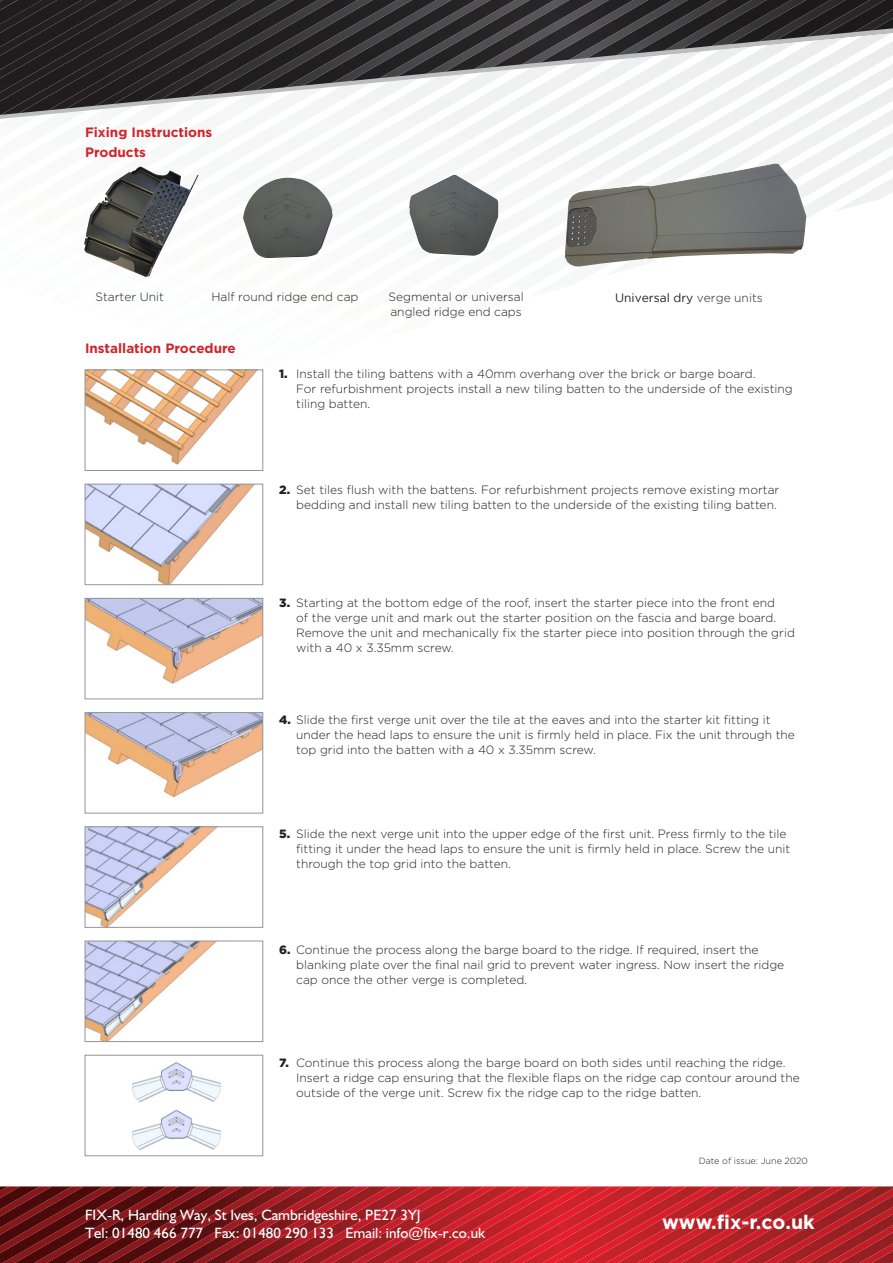
<style>
.page{position:relative;width:893px;height:1263px;background:#fff}
.page>*{position:absolute;margin:0;border:0;box-sizing:border-box;transform-origin:0 0}
.t1{font:700 19.5px "Gotham";color:#fff}
.t2{font:15px/18px "Humanist 521 BT";color:#fff}
.t3{font:700 13.5px "Gotham";color:#d1232a}
.t4{font:300 12px/15px "Gotham";color:#231f20}
.t5{font:12px "Gotham";color:#231f20}
.t6{font:300 9px "Gotham";color:#231f20}
.s1{font-weight:300}
.s2{font-weight:900}
.s3{font-style:inherit}
</style>
<div class="page">
<img style="left:0;top:1186px;width:893px;height:77px">
<img style="left:734px;top:0;width:35px;height:27px">
<img style="left:695px;top:0;width:39px;height:27px">
<img style="left:769px;top:0;width:47px;height:27px">
<img style="left:655px;top:0;width:40px;height:27px">
<img style="left:816px;top:0;width:77px;height:27px">
<img style="left:616px;top:0;width:39px;height:27px">
<img style="left:863px;top:10px;width:30px;height:17px">
<img style="left:576px;top:0;width:40px;height:27px">
<img style="left:537px;top:0;width:39px;height:27px">
<img style="left:498px;top:0;width:39px;height:27px">
<img style="left:458px;top:0;width:40px;height:27px">
<img style="left:419px;top:0;width:39px;height:27px">
<img style="left:380px;top:0;width:39px;height:27px">
<img style="left:340px;top:0;width:40px;height:27px">
<svg style="left:283px;top:120px;width:610px;height:92px"></svg>
<img style="left:301px;top:0;width:39px;height:27px">
<img style="left:261px;top:0;width:40px;height:27px">
<img style="left:222px;top:0;width:39px;height:27px">
<img style="left:182px;top:0;width:40px;height:27px">
<img style="left:143px;top:0;width:39px;height:27px">
<img style="left:104px;top:0;width:39px;height:27px">
<img style="left:64px;top:0;width:40px;height:27px">
<img style="left:0;top:0;width:64px;height:27px">
<img style="left:0;top:0;width:25px;height:9px">
<svg style="left:0;top:27px;width:893px;height:93px"></svg>
<img style="left:84px;top:166px;width:115px;height:111px">
<img style="left:243px;top:178px;width:90px;height:80px">
<img style="left:409px;top:175px;width:89px;height:81px">
<img style="left:565px;top:163px;width:241px;height:104px">
<img style="left:87px;top:371px;width:170px;height:94px">
<div style="left:85px;top:369px;width:178px;height:102px;border:1px solid #939598"></div>
<img style="left:87px;top:486px;width:167px;height:97px">
<div style="left:85px;top:484px;width:178px;height:101px;border:1px solid #939598"></div>
<img style="left:87px;top:600px;width:174px;height:84px">
<div style="left:85px;top:598px;width:178px;height:101px;border:1px solid #939598"></div>
<img style="left:87px;top:714px;width:174px;height:84px">
<div style="left:85px;top:712px;width:178px;height:101px;border:1px solid #939598"></div>
<img style="left:87px;top:828px;width:130px;height:98px">
<div style="left:85px;top:826px;width:178px;height:102px;border:1px solid #939598"></div>
<img style="left:87px;top:943px;width:128px;height:97px">
<div style="left:85px;top:941px;width:178px;height:101px;border:1px solid #939598"></div>
<img style="left:132px;top:1062px;width:89px;height:88px">
<div style="left:85px;top:1055px;width:178px;height:101px;border:1px solid #939598"></div>
<p class="t3" style="left:85px;top:124px;width:129px">Fixing Instructions</p>
<p class="t3" style="left:85px;top:145px;width:63px">Products</p>
<p class="t4" style="left:95px;top:290px;width:70px">Starter Unit</p>
<p class="t4" style="left:211px;top:290px;width:149px">Half round ridge end cap</p>
<p class="t4" style="left:389px;top:290px;width:137px">Segmental or universal angled ridge end caps</p>
<p class="t5" style="left:615px;top:291px;width:149px">Universal dry <span class="s1">verge units</span></p>
<p class="t3" style="left:85px;top:340px;width:152px">Installation Procedure</p>
<p class="t4" style="left:296px;top:366px;width:498px;text-indent:-17px"><span class="s2">1.</span> Install the tiling battens with a 40mm overhang over the brick or barge board.<br>For refurbishment projects install a new tiling batten to the underside of the existing tiling batten.</p>
<p class="t4" style="left:279px;top:482px;width:502px;text-align:right"><span class="s2">2.</span> Set tiles flush with the battens. For refurbishment projects remove existing mortar bedding and install new tiling batten to the underside of the existing tiling batten.</p>
<p class="t4" style="left:296px;top:595px;width:500px;text-indent:-17px"><span class="s2">3.</span> Starting at the bottom edge of the roof, insert the starter piece into the front end<br>of the verge unit and mark out the starter position on the fascia and barge board.<br>Remove the unit and mechanically fix the starter piece into position through the grid with a 40 x 3.35mm screw.</p>
<p class="t4" style="left:296px;top:712px;width:500px;text-indent:-17px"><span class="s2">4.</span> Slide the first verge unit over the tile at the eaves and into the starter kit fitting it under the head laps to ensure the unit is firmly held in place. Fix the unit through the top grid into the batten with a 40 x 3.35mm screw.</p>
<p class="t4" style="left:296px;top:826px;width:495px;text-indent:-17px"><span class="s2">5.</span> Slide the next verge unit into the upper edge of the first unit. Press firmly to the tile fitting it under the head laps to ensure the unit is firmly held in place. Screw the unit through the top grid into the batten.</p>
<p class="t4" style="left:296px;top:942px;width:490px;text-indent:-17px"><span class="s2">6.</span> Continue the process along the barge board to the ridge. If required, insert the blanking plate over the final nail grid to prevent water ingress. Now insert the ridge cap once the other verge is completed.</p>
<p class="t4" style="left:296px;top:1055px;width:505px;text-indent:-17px"><span class="s2">7.</span> Continue this process along the barge board on both sides until reaching the ridge.<br>Insert a ridge cap ensuring that the flexible flaps on the ridge cap contour around the outside of the verge unit. Screw fix the ridge cap to the ridge batten.</p>
<p class="t6" style="left:699px;top:1156px;width:111px">Date of issue: June 2020</p>
<p class="t2" style="left:85px;top:1205px;width:402px">FIX-R, Harding Way, St Ives, Cambridgeshire, PE27 3YJ<br>Tel: 01480 466 777 Fax: 01480 290 133 Email: info@fix-r.co.uk</p>
<h1 class="t1" style="left:662px;top:1211px;width:154px">www.<span class="s3">fix</span>-r.co.uk</h1>
</div>
